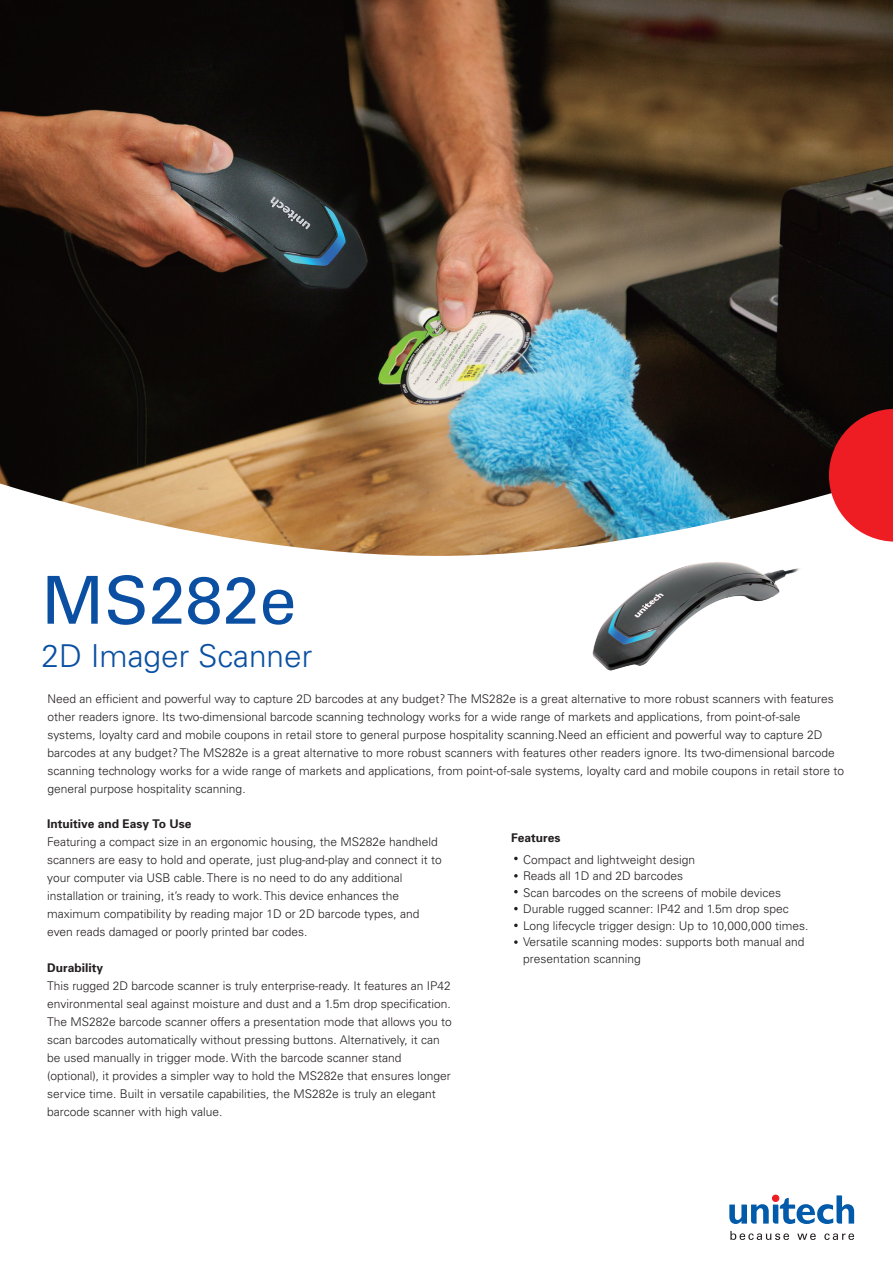
<style>
.page{position:relative;width:893px;height:1263px;background:#fff}
.page>*{position:absolute;margin:0;border:0;box-sizing:border-box;transform-origin:0 0}
.t1{font:66.15px "Univers";color:#0a4fa2}
.t2{font:300 31.5px "Univers";color:#0a4fa2}
.t3{font:300 12px/18px "Univers";color:#231f20}
.t4{font:700 12px "Univers";color:#231f20}
</style>
<div class="page">
<svg style="left:514px;top:857px;width:4px;height:3px"></svg>
<svg style="left:514px;top:890px;width:4px;height:3px"></svg>
<svg style="left:514px;top:907px;width:4px;height:3px"></svg>
<svg style="left:514px;top:924px;width:4px;height:3px"></svg>
<svg style="left:514px;top:940px;width:4px;height:4px"></svg>
<svg style="left:514px;top:874px;width:4px;height:3px"></svg>
<img style="left:0;top:0;width:893px;height:556px">
<svg style="left:730px;top:1231px;width:59px;height:9px"></svg>
<svg style="left:797px;top:1233px;width:19px;height:7px"></svg>
<svg style="left:824px;top:1233px;width:30px;height:7px"></svg>
<svg style="left:729px;top:1195px;width:125px;height:29px"></svg>
<svg style="left:829px;top:409px;width:64px;height:133px"></svg>
<img style="left:585px;top:498px;width:220px;height:173px">
<h1 class="t1" style="left:42px;top:561px;width:256px">MS282e</h1>
<h2 class="t2" style="left:42px;top:637px;width:272px">2D Imager Scanner</h2>
<p class="t3" style="left:48px;top:690px;width:798px">Need an efficient and powerful way to capture 2D barcodes at any budget? The MS282e is a great alternative to more robust scanners with features other readers ignore. Its two-dimensional barcode scanning technology works for a wide range of markets and applications, from point-of-sale systems, loyalty card and mobile coupons in retail store to general purpose hospitality scanning.Need an efficient and powerful way to capture 2D barcodes at any budget? The MS282e is a great alternative to more robust scanners with features other readers ignore. Its two-dimensional barcode scanning technology works for a wide range of markets and applications, from point-of-sale systems, loyalty card and mobile coupons in retail store to general purpose hospitality scanning.</p>
<p class="t4" style="left:47px;top:816px;width:146px">Intuitive and Easy To Use</p>
<p class="t3" style="left:47px;top:833px;width:396px">Featuring a compact size in an ergonomic housing, the MS282e handheld scanners are easy to hold and operate, just plug-and-play and connect it to your computer via USB cable. There is no need to do any additional installation or training, it’s ready to work. This device enhances the maximum compatibility by reading major 1D or 2D barcode types, and even reads damaged or poorly printed bar codes.</p>
<p class="t4" style="left:47px;top:960px;width:58px">Durability</p>
<p class="t3" style="left:47px;top:976px;width:406px">This rugged 2D barcode scanner is truly enterprise-ready. It features an IP42 environmental seal against moisture and dust and a 1.5m drop specification.<br>The MS282e barcode scanner offers a presentation mode that allows you to scan barcodes automatically without pressing buttons. Alternatively, it can be used manually in trigger mode. With the barcode scanner stand (optional), it provides a simpler way to hold the MS282e that ensures longer service time. Built in versatile capabilities, the MS282e is truly an elegant barcode scanner with high value.</p>
<p class="t4" style="left:511px;top:831px;width:51px">Features</p>
<p class="t3" style="left:523px;top:851px;width:287px;line-height:16.5px">Compact and lightweight design<br>Reads all 1D and 2D barcodes<br>Scan barcodes on the screens of mobile devices Durable rugged scanner: IP42 and 1.5m drop spec Long lifecycle trigger design: Up to 10,000,000 times.<br>Versatile scanning modes: supports both manual and presentation scanning</p>
</div>
